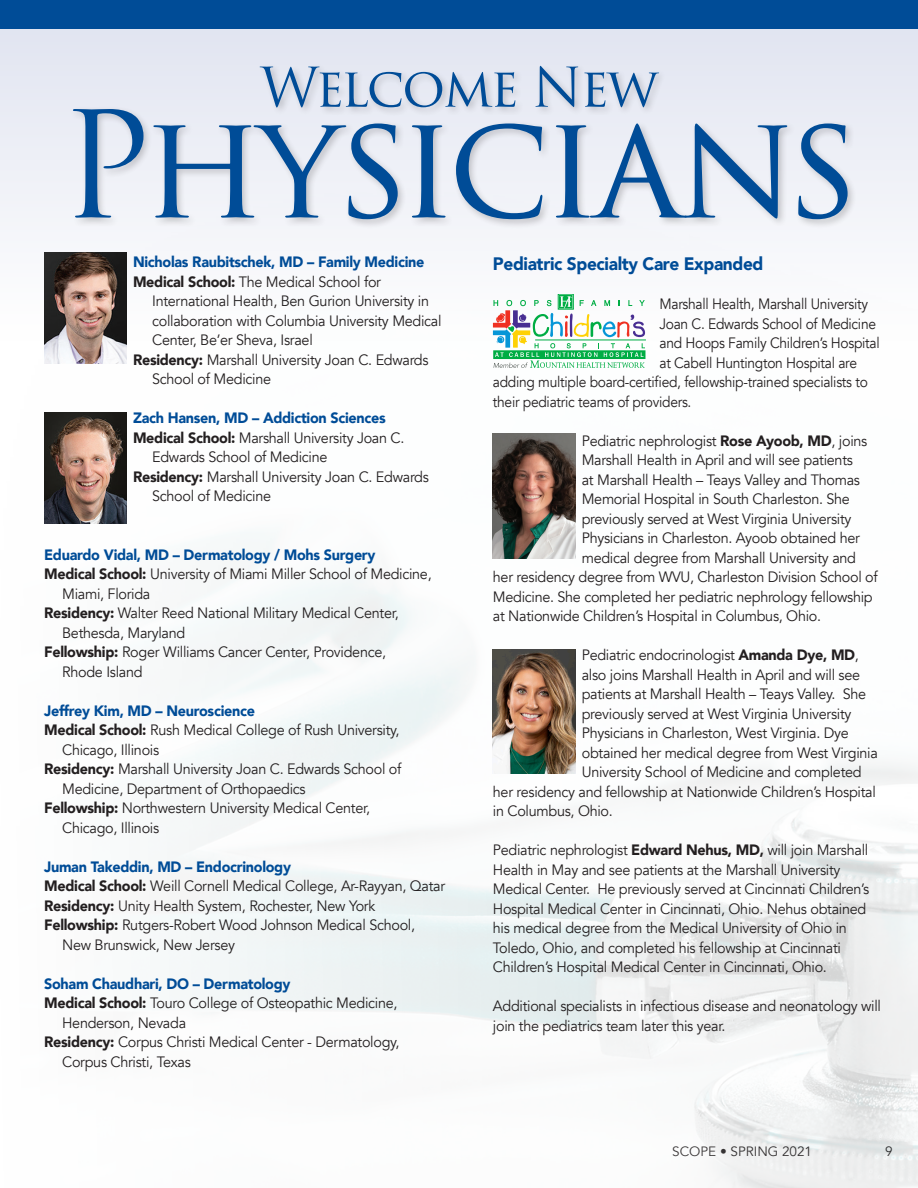
<style>
.page{position:relative;width:918px;height:1188px;background:#fff}
.page>*{position:absolute;margin:0;border:0;box-sizing:border-box;transform-origin:0 0}
.t1{font:143.7px "Trajan Pro 3";letter-spacing:-.05em;color:#004c97}
.t2{font:53.1px "Trajan Pro 3";letter-spacing:-.04em;color:#004c97}
.t3{font:900 18px "Avenir";letter-spacing:-.02em;color:#004c97;scale:.96 1}
.t4{font:15px/19.5px "Avenir";letter-spacing:-.02em;color:#231f20;scale:.96 1}
.t5{font:15px "Avenir";letter-spacing:-.02em;color:#231f20;scale:.92 1}
.t6{font:900 15px "Avenir";letter-spacing:-.02em;color:#004c97;scale:.96 1}
.t7{font:13.5px "Avenir";color:#231f20}
.s1{font-weight:900}
</style>
<div class="page">
<img style="left:44px;top:340px;width:874px;height:848px">
<div style="left:0;top:0;width:918px;height:340px;background:linear-gradient(to bottom,#dfe3f0,#fdfdfd)"></div>
<div style="left:0;top:0;width:918px;height:29px;background:#004c97"></div>
<div style="left:70px;top:64px;width:787px;height:165px;background:#231f20;opacity:.23"></div>
<img style="left:493px;top:434px;width:82px;height:124px">
<img style="left:44px;top:252px;width:82px;height:112px">
<img style="left:44px;top:413px;width:82px;height:111px">
<div style="left:558px;top:294px;width:16px;height:15px;border:1px solid #00ad44"></div>
<hr style="left:535px;top:340px;width:111px;height:1px;background:#00ad44">
<svg style="left:493px;top:295px;width:152px;height:73px"></svg>
<img style="left:493px;top:649px;width:82px;height:125px">
<h2 class="t2" style="left:260px;top:51px;width:400px">Welcome New</h2>
<h1 class="t1" style="left:60px;top:67px;width:800px">Physicians</h1>
<p class="t6" style="left:133px;top:249px;width:305px">Nicholas Raubitschek, MD – Family Medicine</p>
<p class="t4" style="left:152px;top:272px;width:303px;text-indent:-19px"><span class="s1">Medical School:</span> The Medical School for International Health, Ben Gurion University in collaboration with Columbia University Medical Center, Be’er Sheva, Israel</p>
<p class="t4" style="left:152px;top:350px;width:289px;text-indent:-19px"><span class="s1">Residency:</span> Marshall University Joan C. Edwards<br>School of Medicine</p>
<p class="t6" style="left:133px;top:405px;width:265px">Zach Hansen, MD – Addiction Sciences</p>
<p class="t4" style="left:152px;top:428px;width:264px;text-indent:-19px"><span class="s1">Medical School:</span> Marshall University Joan C.<br>Edwards School of Medicine</p>
<p class="t4" style="left:152px;top:467px;width:290px;text-indent:-19px"><span class="s1">Residency:</span> Marshall University Joan C. Edwards<br>School of Medicine</p>
<p class="t3" style="left:493px;top:249px;width:283px">Pediatric Specialty Care Expanded</p>
<p class="t5" style="left:659px;top:295px;width:228px">Marshall Health, Marshall University</p>
<p class="t5" style="left:659px;top:315px;width:237px">Joan C. Edwards School of Medicine</p>
<p class="t5" style="left:659px;top:334px;width:241px">and Hoops Family Children’s Hospital</p>
<p class="t5" style="left:659px;top:354px;width:216px">at Cabell Huntington Hospital are</p>
<p class="t5" style="left:493px;top:373px;width:409px">adding multiple board-certified, fellowship-trained specialists to</p>
<p class="t5" style="left:493px;top:393px;width:217px">their pediatric teams of providers.</p>
<p class="t4" style="left:582px;top:431px;width:299px">Pediatric nephrologist <span class="s1">Rose Ayoob, MD</span>, joins</p>
<p class="t4" style="left:582px;top:451px;width:284px">Marshall Health in April and will see patients</p>
<p class="t4" style="left:582px;top:470px;width:291px">at Marshall Health – Teays Valley and Thomas</p>
<p class="t4" style="left:582px;top:490px;width:281px">Memorial Hospital in South Charleston. She</p>
<p class="t4" style="left:582px;top:509px;width:282px">previously served at West Virginia University</p>
<p class="t4" style="left:582px;top:529px;width:291px">Physicians in Charleston. Ayoob obtained her</p>
<p class="t4" style="left:582px;top:548px;width:287px">medical degree from Marshall University and</p>
<p class="t4" style="left:493px;top:568px;width:402px">her residency degree from WVU, Charleston Division School of</p>
<p class="t4" style="left:493px;top:587px;width:397px">Medicine. She completed her pediatric nephrology fellowship</p>
<p class="t4" style="left:493px;top:607px;width:343px">at Nationwide Children’s Hospital in Columbus, Ohio.</p>
<p class="t4" style="left:582px;top:646px;width:290px">Pediatric endocrinologist <span class="s1">Amanda Dye, MD</span>,</p>
<p class="t4" style="left:582px;top:665px;width:292px">also joins Marshall Health in April and will see</p>
<p class="t4" style="left:582px;top:685px;width:298px">patients at Marshall Health – Teays Valley. She</p>
<p class="t4" style="left:582px;top:704px;width:282px">previously served at West Virginia University</p>
<p class="t4" style="left:582px;top:724px;width:280px">Physicians in Charleston, West Virginia. Dye</p>
<p class="t4" style="left:582px;top:743px;width:310px">obtained her medical degree from West Virginia</p>
<p class="t4" style="left:582px;top:763px;width:293px">University School of Medicine and completed</p>
<p class="t4" style="left:493px;top:782px;width:400px">her residency and fellowship at Nationwide Children’s Hospital</p>
<p class="t4" style="left:493px;top:802px;width:126px">in Columbus, Ohio.</p>
<p class="t4" style="left:493px;top:841px;width:393px">Pediatric nephrologist <span class="s1">Edward Nehus, MD,</span> will join Marshall Health in May and see patients at the Marshall University Medical Center. He previously served at Cincinnati Children’s Hospital Medical Center in Cincinnati, Ohio. Nehus obtained his medical degree from the Medical University of Ohio in Toledo, Ohio, and completed his fellowship at Cincinnati Children’s Hospital Medical Center in Cincinnati, Ohio.</p>
<p class="t4" style="left:493px;top:997px;width:406px">Additional specialists in infectious disease and neonatology will join the pediatrics team later this year.</p>
<p class="t6" style="left:44px;top:542px;width:347px">Eduardo Vidal, MD – Dermatology / Mohs Surgery</p>
<p class="t4" style="left:62px;top:565px;width:386px;text-indent:-18px"><span class="s1">Medical School:</span> University of Miami Miller School of Medicine,<br>Miami, Florida</p>
<p class="t4" style="left:62px;top:604px;width:352px;text-indent:-18px"><span class="s1">Residency:</span> Walter Reed National Military Medical Center,<br>Bethesda, Maryland</p>
<p class="t4" style="left:44px;top:643px;width:358px"><span class="s1">Fellowship:</span> Roger Williams Cancer Center, Providence,</p>
<p class="t4" style="left:62px;top:662px;width:85px">Rhode Island</p>
<p class="t6" style="left:44px;top:698px;width:221px">Jeffrey Kim, MD – Neuroscience</p>
<p class="t4" style="left:62px;top:721px;width:353px;text-indent:-18px"><span class="s1">Medical School:</span> Rush Medical College of Rush University,<br>Chicago, Illinois</p>
<p class="t4" style="left:62px;top:760px;width:355px;text-indent:-18px"><span class="s1">Residency:</span> Marshall University Joan C. Edwards School of<br>Medicine, Department of Orthopaedics</p>
<p class="t4" style="left:44px;top:799px;width:341px"><span class="s1">Fellowship:</span> Northwestern University Medical Center,</p>
<p class="t4" style="left:62px;top:818px;width:103px">Chicago, Illinois</p>
<p class="t6" style="left:44px;top:854px;width:259px">Juman Takeddin, MD – Endocrinology</p>
<p class="t4" style="left:44px;top:877px;width:419px"><span class="s1">Medical School:</span> Weill Cornell Medical College, Ar-Rayyan, Qatar</p>
<p class="t4" style="left:44px;top:896px;width:347px"><span class="s1">Residency:</span> Unity Health System, Rochester, New York</p>
<p class="t4" style="left:44px;top:916px;width:388px"><span class="s1">Fellowship:</span> Rutgers-Robert Wood Johnson Medical School,</p>
<p class="t4" style="left:62px;top:935px;width:182px">New Brunswick, New Jersey</p>
<p class="t6" style="left:44px;top:971px;width:258px">Soham Chaudhari, DO – Dermatology</p>
<p class="t4" style="left:62px;top:994px;width:351px;text-indent:-18px"><span class="s1">Medical School:</span> Touro College of Osteopathic Medicine,<br>Henderson, Nevada</p>
<p class="t4" style="left:62px;top:1033px;width:353px;text-indent:-18px"><span class="s1">Residency:</span> Corpus Christi Medical Center - Dermatology,<br>Corpus Christi, Texas</p>
<p class="t7" style="left:672px;top:1143px;width:141px">SCOPE • SPRING 2021</p>
<p class="t7" style="left:885px;top:1143px;width:9px">9</p>
</div>
